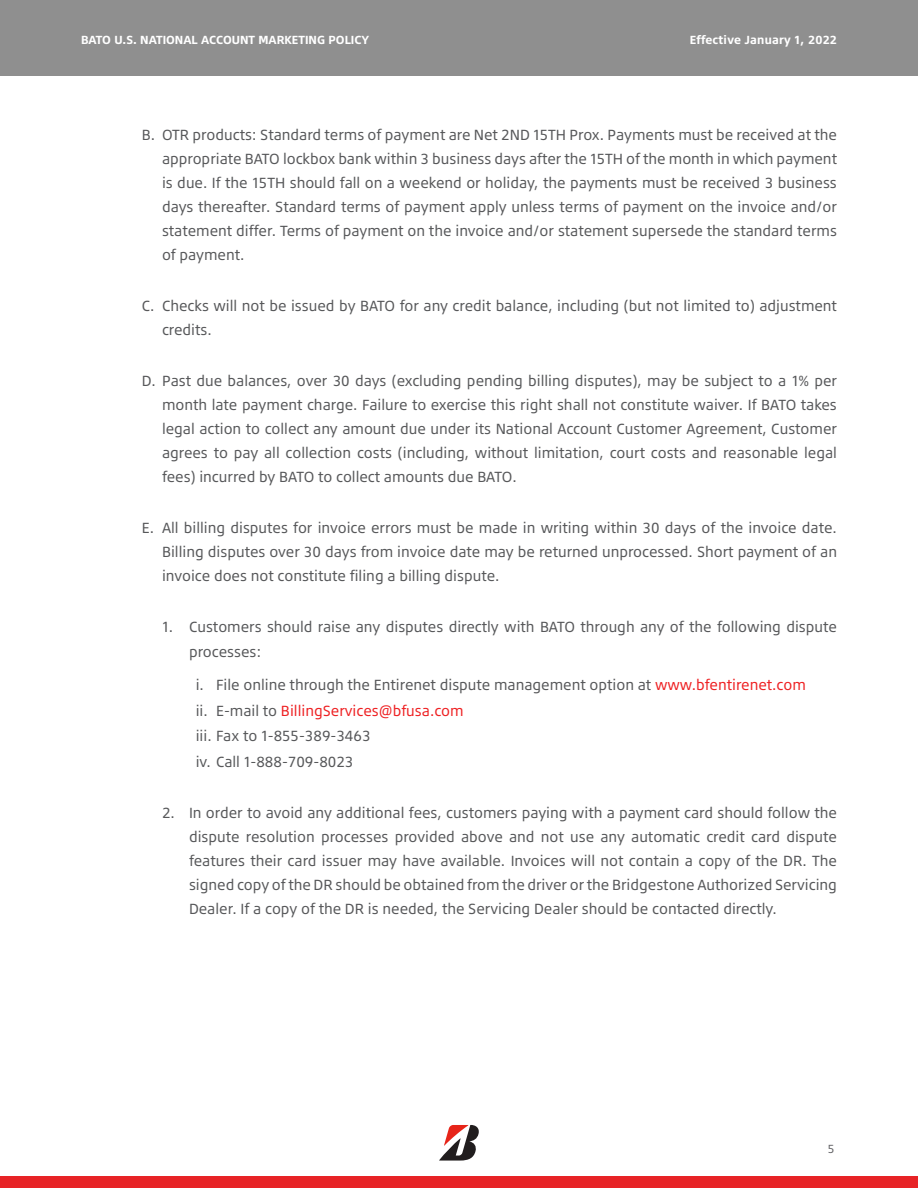
<style>
.page{position:relative;width:918px;height:1188px;background:#fff}
.page>*{position:absolute;margin:0;border:0;box-sizing:border-box;transform-origin:0 0}
.t1{font:15px/24px "Bridgestone Type";color:#57585a;text-align:justify}
.t2{font:15px "Bridgestone Type";color:#ee2123}
.t3{font:700 12px "Bridgestone Type";color:#fff}
.t4{font:700 12px "Bridgestone Type";letter-spacing:.02em;color:#fff}
.t5{font:12px "Bridgestone Type";color:#636366}
.s1{color:#ee2123}
.s2{color:#57585a}
</style>
<div class="page">
<svg style="left:439px;top:1125px;width:40px;height:36px"></svg>
<div style="left:0;top:1176px;width:918px;height:12px;background:#e72326"></div>
<div style="left:0;top:0;width:918px;height:76px;background:#8f8f8f"></div>
<p class="t3" style="left:81px;top:33px;width:290px">BATO U.S. NATIONAL ACCOUNT MARKETING POLICY</p>
<p class="t4" style="left:690px;top:33px;width:149px">Effective January 1, 2022</p>
<p class="t1" style="left:162px;top:122px;width:677px;text-indent:-20px">B. OTR products: Standard terms of payment are Net 2ND 15TH Prox. Payments must be received at the appropriate BATO lockbox bank within 3 business days after the 15TH of the month in which payment is due. If the 15TH should fall on a weekend or holiday, the payments must be received 3 business days thereafter. Standard terms of payment apply unless terms of payment on the invoice and/or statement differ. Terms of payment on the invoice and/or statement supersede the standard terms of payment.</p>
<p class="t1" style="left:162px;top:293px;width:677px;text-indent:-20px">C. Checks will not be issued by BATO for any credit balance, including (but not limited to) adjustment credits.</p>
<p class="t1" style="left:162px;top:368px;width:677px;text-indent:-20px">D. Past due balances, over 30 days (excluding pending billing disputes), may be subject to a 1% per month late payment charge. Failure to exercise this right shall not constitute waiver. If BATO takes legal action to collect any amount due under its National Account Customer Agreement, Customer agrees to pay all collection costs (including, without limitation, court costs and reasonable legal fees) incurred by BATO to collect amounts due BATO.</p>
<p class="t1" style="left:162px;top:515px;width:677px;text-indent:-20px">E. All billing disputes for invoice errors must be made in writing within 30 days of the invoice date.<br>Billing disputes over 30 days from invoice date may be returned unprocessed. Short payment of an invoice does not constitute filing a billing dispute.</p>
<p class="t1" style="left:189px;top:613px;width:650px;line-height:25.5px;text-indent:-27px">1. Customers should raise any disputes directly with BATO through any of the following dispute processes:</p>
<p class="t1" style="left:196px;top:673px;width:612px">i. File online through the Entirenet dispute management option at <span class="s1">www.bfentirenet.com</span></p>
<p class="t2" style="left:196px;top:701px;width:269px"><span class="s2">ii. E-mail to</span> BillingServices@bfusa.com</p>
<p class="t1" style="left:196px;top:724px;width:176px">iii. Fax to 1-855-389-3463</p>
<p class="t1" style="left:196px;top:749px;width:159px">iv. Call 1-888-709-8023</p>
<p class="t1" style="left:189px;top:800px;width:650px;text-indent:-27px">2. In order to avoid any additional fees, customers paying with a payment card should follow the dispute resolution processes provided above and not use any automatic credit card dispute features their card issuer may have available. Invoices will not contain a copy of the DR. The signed copy of the DR should be obtained from the driver or the Bridgestone Authorized Servicing Dealer. If a copy of the DR is needed, the Servicing Dealer should be contacted directly.</p>
<p class="t5" style="left:828px;top:1142px;width:8px">5</p>
</div>
